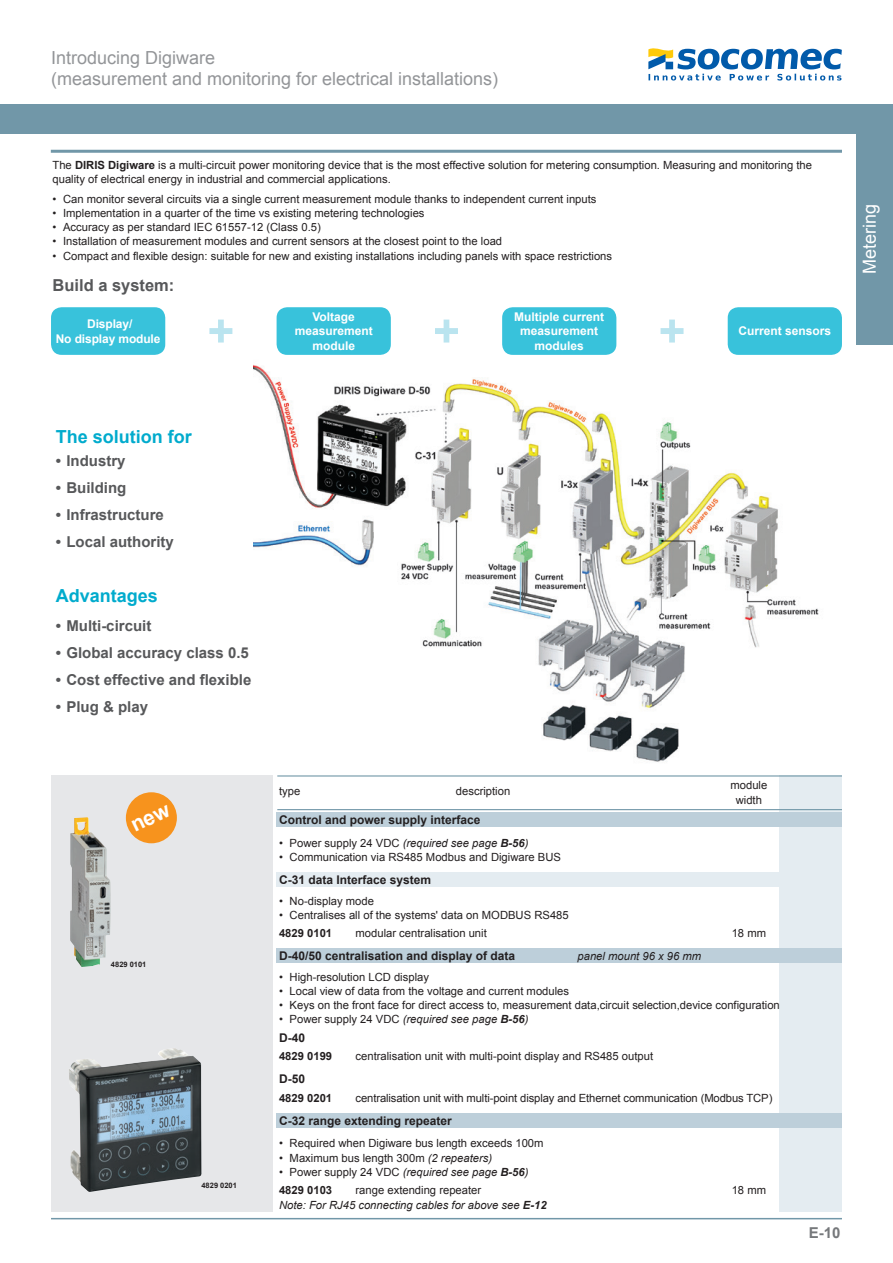
<style>
.page{position:relative;width:893px;height:1263px;background:#fff}
.page>*{position:absolute;margin:0;border:0;box-sizing:border-box;transform-origin:0 0}
.t1{font:18px "Arial";color:#939598}
.t2{font:700 18px "Arial";color:#00abcd}
.t3{font:18px "Arial";color:#fff}
.t4{font:700 16.5px "Arial";color:#57585a}
.t5{font:700 15px "Arial";color:#57585a}
.t6{font:700 15px "Arial";color:#76787b}
.t7{font:700 12px "Arial";color:#231f20}
.t8{font:700 12px/14.2px "Arial";color:#fff;text-align:center}
.Lovato_Tabs{font:11.25px/14.2px "Arial";color:#231f20}
.t9{font:italic 11.25px "Arial";color:#231f20}
.t10{font:700 11.25px "Arial";color:#231f20}
.t11{font:700 7.5px "Arial";color:#231f20}
.s1{font-weight:700}
.s2{font-style:italic}
.s3{font-weight:700;font-style:italic}
</style>
<div class="page">
<img style="left:253px;top:354px;width:583px;height:408px">
<div style="left:0;top:104px;width:893px;height:30px;background:#7197a8"></div>
<hr style="left:51px;top:1218px;width:791px;height:1px;background:#7197a8">
<div style="left:857px;top:132px;width:36px;height:212px;background:#7197a8"></div>
<div style="left:277px;top:307px;width:114px;height:48px;background:#38c2db;border-radius:11px"></div>
<div style="left:502px;top:307px;width:114px;height:48px;background:#38c2db;border-radius:11px"></div>
<div style="left:728px;top:307px;width:114px;height:48px;background:#38c2db;border-radius:11px"></div>
<div style="left:51px;top:307px;width:114px;height:48px;background:#38c2db;border-radius:11px"></div>
<svg style="left:209px;top:320px;width:23px;height:23px"></svg>
<svg style="left:435px;top:320px;width:23px;height:23px"></svg>
<svg style="left:661px;top:320px;width:22px;height:23px"></svg>
<div style="left:780px;top:775px;width:62px;height:437px;background:#e4ecf1"></div>
<div style="left:51px;top:775px;width:221px;height:437px;background:#e6e7e9"></div>
<div style="left:277px;top:948px;width:565px;height:15px;background:#bdcfda"></div>
<div style="left:277px;top:1113px;width:565px;height:15px;background:#bdcfda"></div>
<div style="left:277px;top:812px;width:565px;height:15px;background:#bdcfda"></div>
<div style="left:277px;top:872px;width:565px;height:15px;background:#e4ecf1"></div>
<img style="left:69px;top:1048px;width:133px;height:144px">
<img style="left:70px;top:817px;width:41px;height:150px">
<hr style="left:277px;top:775px;width:565px;height:1px;background:#7197a8">
<hr style="left:277px;top:809px;width:565px;height:1px;background:#7197a8">
<hr style="left:51px;top:150px;width:791px;height:3px;background:#7197a8">
<svg style="left:648px;top:48px;width:194px;height:33px"></svg>
<div style="left:126px;top:792px;width:51px;height:51px;background:#f7931d;border-radius:50%"></div>
<p class="t1" style="left:51px;top:46px;width:166px">Introducing Digiware</p>
<p class="t1" style="left:51px;top:67px;width:449px">(measurement and monitoring for electrical installations)</p>
<p class="Lovato_Tabs" style="left:53px;top:158px;width:761px">The <span class="s1">DIRIS Digiware</span> is a multi-circuit power monitoring device that is the most effective solution for metering consumption. Measuring and monitoring the quality of electrical energy in industrial and commercial applications.</p>
<p class="Lovato_Tabs" style="left:53px;top:192px;width:545px">• Can monitor several circuits via a single current measurement module thanks to independent current inputs</p>
<p class="Lovato_Tabs" style="left:53px;top:206px;width:374px">• Implementation in a quarter of the time vs existing metering technologies</p>
<p class="Lovato_Tabs" style="left:53px;top:220px;width:270px">• Accuracy as per standard IEC 61557-12 (Class 0.5)</p>
<p class="Lovato_Tabs" style="left:53px;top:234px;width:451px">• Installation of measurement modules and current sensors at the closest point to the load</p>
<p class="Lovato_Tabs" style="left:53px;top:249px;width:561px">• Compact and flexible design: suitable for new and existing installations including panels with space restrictions</p>
<p class="t4" style="left:53px;top:274px;width:123px">Build a system:</p>
<p class="t8" style="left:87px;top:317px;width:47px">Display/</p>
<p class="t8" style="left:56px;top:332px;width:106px">No display module</p>
<p class="t8" style="left:295px;top:310px;width:80px">Voltage measurement module</p>
<p class="t8" style="left:514px;top:310px;width:92px">Multiple current measurement modules</p>
<p class="t8" style="left:738px;top:324px;width:94px">Current sensors</p>
<p class="t3" style="left:858px;top:274px;width:72px;rotate:-90deg">Metering</p>
<p class="t2" style="left:56px;top:425px;width:138px">The solution for</p>
<p class="t5" style="left:56px;top:451px;width:71px">• Industry</p>
<p class="t5" style="left:56px;top:478px;width:72px">• Building</p>
<p class="t5" style="left:56px;top:505px;width:110px">• Infrastructure</p>
<p class="t5" style="left:56px;top:532px;width:120px">• Local authority</p>
<p class="t2" style="left:56px;top:583px;width:104px">Advantages</p>
<p class="t5" style="left:56px;top:616px;width:97px">• Multi-circuit</p>
<p class="t5" style="left:56px;top:643px;width:195px">• Global accuracy class 0.5</p>
<p class="t5" style="left:56px;top:670px;width:197px">• Cost effective and flexible</p>
<p class="t5" style="left:56px;top:697px;width:94px">• Plug &amp; play</p>
<p class="t11" style="left:111px;top:959px;width:37px">4829 0101</p>
<p class="t11" style="left:201px;top:1180px;width:37px">4829 0201</p>
<p class="Lovato_Tabs" style="left:279px;top:784px;width:23px">type</p>
<p class="Lovato_Tabs" style="left:456px;top:784px;width:56px">description</p>
<p class="Lovato_Tabs" style="left:730px;top:778px;width:38px">module</p>
<p class="Lovato_Tabs" style="left:736px;top:793px;width:28px">width</p>
<p class="t7" style="left:279px;top:812px;width:203px">Control and power supply interface</p>
<p class="Lovato_Tabs" style="left:279px;top:836px;width:251px">• Power supply 24 VDC <span class="s2">(required see page</span> <span class="s3">B-56</span><span class="s2">)</span></p>
<p class="Lovato_Tabs" style="left:279px;top:850px;width:283px">• Communication via RS485 Modbus and Digiware BUS</p>
<p class="t7" style="left:279px;top:872px;width:154px">C-31 data Interface system</p>
<p class="Lovato_Tabs" style="left:279px;top:894px;width:97px">• No-display mode</p>
<p class="Lovato_Tabs" style="left:279px;top:908px;width:291px">• Centralises all of the systems' data on MODBUS RS485</p>
<p class="t10" style="left:279px;top:926px;width:55px">4829 0101</p>
<p class="Lovato_Tabs" style="left:356px;top:926px;width:133px">modular centralisation unit</p>
<p class="Lovato_Tabs" style="left:732px;top:926px;width:36px">18 mm</p>
<p class="t7" style="left:279px;top:948px;width:238px">D-40/50 centralisation and display of data</p>
<p class="t9" style="left:577px;top:949px;width:125px">panel mount 96 x 96 mm</p>
<p class="Lovato_Tabs" style="left:279px;top:970px;width:152px">• High-resolution LCD display</p>
<p class="Lovato_Tabs" style="left:279px;top:984px;width:292px">• Local view of data from the voltage and current modules</p>
<p class="Lovato_Tabs" style="left:279px;top:998px;width:502px">• Keys on the front face for direct access to, measurement data,circuit selection,device configuration</p>
<p class="Lovato_Tabs" style="left:279px;top:1012px;width:251px">• Power supply 24 VDC <span class="s2">(required see page</span> <span class="s3">B-56</span><span class="s2">)</span></p>
<p class="t7" style="left:279px;top:1030px;width:28px">D-40</p>
<p class="t10" style="left:279px;top:1049px;width:55px">4829 0199</p>
<p class="Lovato_Tabs" style="left:356px;top:1049px;width:299px">centralisation unit with multi-point display and RS485 output</p>
<p class="t7" style="left:279px;top:1071px;width:28px">D-50</p>
<p class="t10" style="left:279px;top:1090px;width:55px">4829 0201</p>
<p class="Lovato_Tabs" style="left:356px;top:1091px;width:418px">centralisation unit with multi-point display and Ethernet communication (Modbus TCP)</p>
<p class="t7" style="left:279px;top:1112px;width:174px">C-32 range extending repeater</p>
<p class="Lovato_Tabs" style="left:279px;top:1136px;width:266px">• Required when Digiware bus length exceeds 100m</p>
<p class="Lovato_Tabs" style="left:279px;top:1150px;width:215px">• Maximum bus length 300m <span class="s2">(2 repeaters)</span></p>
<p class="Lovato_Tabs" style="left:279px;top:1165px;width:251px">• Power supply 24 VDC <span class="s2">(required see page</span> <span class="s3">B-56</span><span class="s2">)</span></p>
<p class="t10" style="left:279px;top:1183px;width:55px">4829 0103</p>
<p class="Lovato_Tabs" style="left:356px;top:1183px;width:127px">range extending repeater</p>
<p class="Lovato_Tabs" style="left:732px;top:1183px;width:36px">18 mm</p>
<p class="t9" style="left:279px;top:1197px;width:269px">Note: For RJ45 connecting cables for above see <span class="s1">E-12</span></p>
<p class="t6" style="left:809px;top:1222px;width:33px">E-10</p>
</div>
